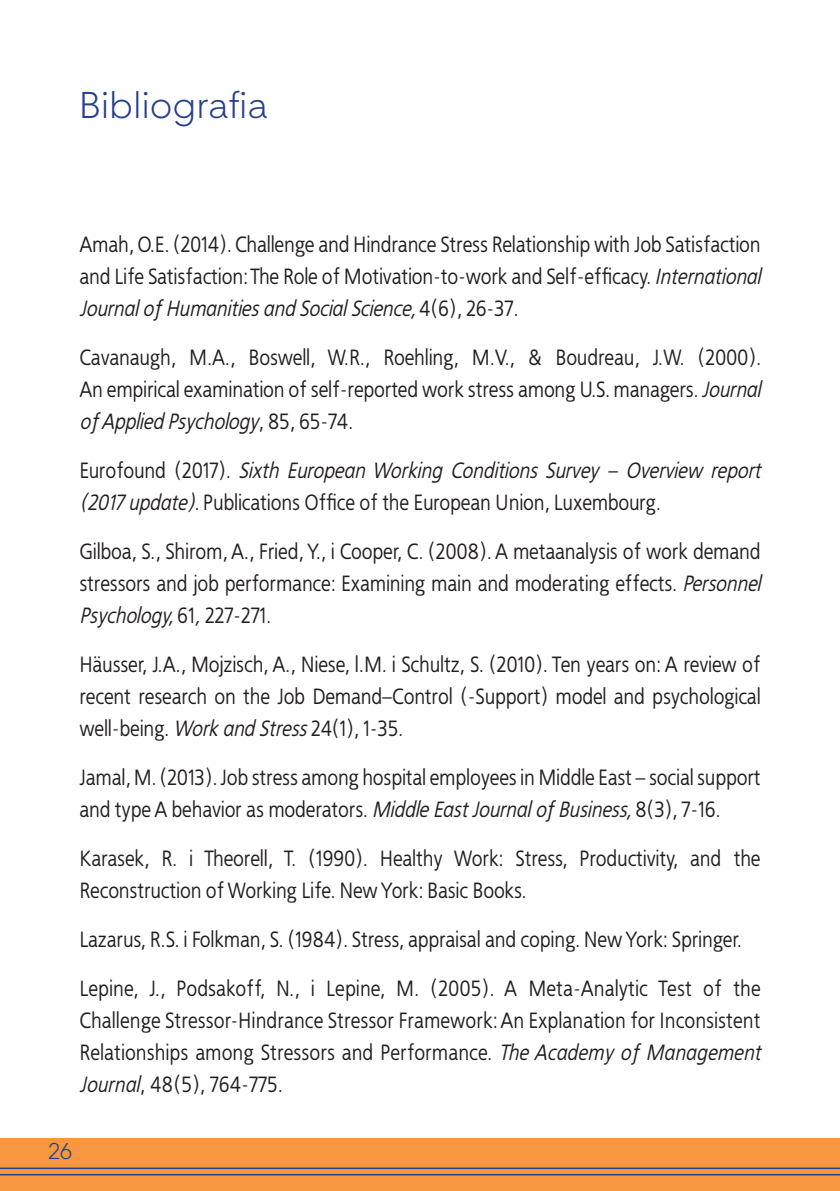
<style>
.page{position:relative;width:840px;height:1191px;background:#fff}
.page>*{position:absolute;margin:0;border:0;box-sizing:border-box;transform-origin:0 0}
.tytul{font:36px "Straight TTEFN";letter-spacing:.015em;color:#253f8e}
.Normalny{font:22px/32px "EFN Bureau";color:#231f20;text-align:justify}
.t1{font:22px "Straight TTEFN";color:#253f8e}
.s1{font-style:italic}
</style>
<div class="page">
<div style="left:0;top:1138px;width:839px;height:53px;background:#f7973f"></div>
<hr style="left:0;top:1167px;width:839px;height:2px;background:#253f8e">
<hr style="left:0;top:1174px;width:839px;height:1px;background:#253f8e">
<p class="tytul" style="left:79px;top:83px;width:190px">Bibliografia</p>
<p class="Normalny" style="left:79px;top:227px;width:682px">Amah, O.E. (2014). Challenge and Hindrance Stress Relationship with Job Satisfaction and Life Satisfaction: The Role of Motivation-to-work and Self-efficacy. <span class="s1">International Journal of Humanities and Social Science,</span> 4(6), 26-37.</p>
<p class="Normalny" style="left:79px;top:340px;width:683px">Cavanaugh, M.A., Boswell, W.R., Roehling, M.V., &amp; Boudreau, J.W. (2000).<br>An empirical examination of self-reported work stress among U.S. managers. <span class="s1">Journal of Applied Psychology</span>, 85, 65-74.</p>
<p class="Normalny" style="left:79px;top:453px;width:682px">Eurofound (2017). <span class="s1">Sixth European Working Conditions Survey – Overview report (2017 update)</span>. Publications Office of the European Union, Luxembourg.</p>
<p class="Normalny" style="left:79px;top:534px;width:682px">Gilboa, S., Shirom, A., Fried, Y., i Cooper, C. (2008). A metaanalysis of work demand stressors and job performance: Examining main and moderating effects. <span class="s1">Personnel Psychology,</span> 61<span class="s1">,</span> 227-271.</p>
<p class="Normalny" style="left:79px;top:647px;width:682px">Häusser, J.A., Mojzisch, A., Niese, l.M. i Schultz, S. (2010). Ten years on: A review of recent research on the Job Demand–Control (-Support) model and psychological well-being. <span class="s1">Work and Stress</span> 24(1), 1-35.</p>
<p class="Normalny" style="left:79px;top:760px;width:682px">Jamal, M. (2013). Job stress among hospital employees in Middle East – social support and type A behavior as moderators. <span class="s1">Middle East Journal of Business,</span> 8(3), 7-16.</p>
<p class="Normalny" style="left:79px;top:841px;width:682px">Karasek, R. i Theorell, T. (1990). Healthy Work: Stress, Productivity, and the<br>Reconstruction of Working Life. New York: Basic Books.</p>
<p class="Normalny" style="left:79px;top:922px;width:663px">Lazarus, R.S. i Folkman, S. (1984). Stress, appraisal and coping. New York: Springer.</p>
<p class="Normalny" style="left:79px;top:971px;width:682px">Lepine, J., Podsakoff, N., i Lepine, M. (2005). A Meta-Analytic Test of the Challenge Stressor-Hindrance Stressor Framework: An Explanation for Inconsistent Relationships among Stressors and Performance. <span class="s1">The Academy of Management Journal</span>, 48(5), 764-775.</p>
<p class="t1" style="left:48px;top:1138px;width:25px">26</p>
</div>
